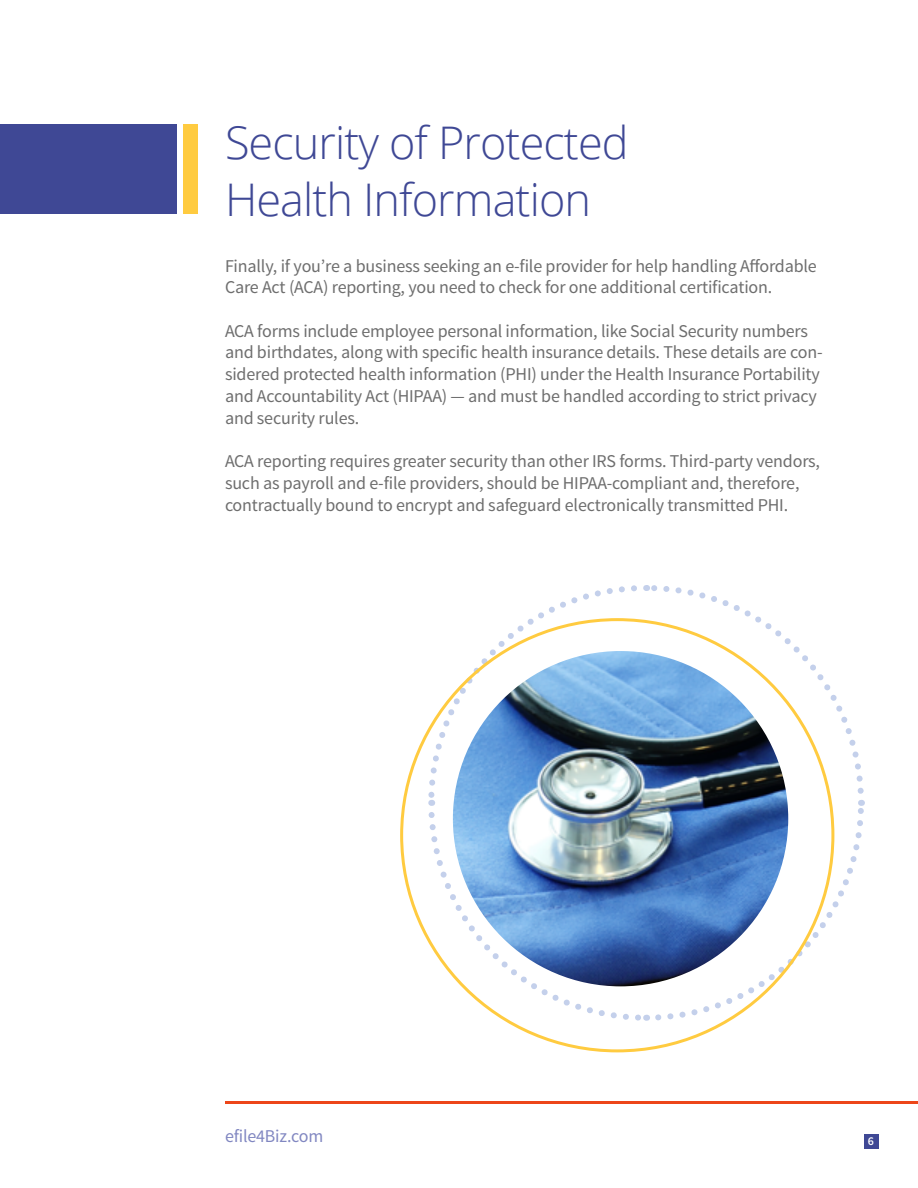
<style>
.page{position:relative;width:918px;height:1188px;background:#fff}
.page>*{position:absolute;margin:0;border:0;box-sizing:border-box;transform-origin:0 0}
.t1{font:300 45px/57px "Open Sans";letter-spacing:-.02em;color:#3f4895}
.t2{font:18px/21.8px "Source Sans Pro";letter-spacing:-.01em;color:#6e6e6e}
.t3{font:18px "Source Sans Pro";letter-spacing:-.01em;color:#8187c1}
.t4{font:600 12px "Source Sans Pro";color:#fff}
</style>
<div class="page">
<div style="left:0;top:124px;width:177px;height:90px;background:#3f4895"></div>
<hr style="left:225px;top:1101px;width:693px;height:3px;background:#ed4619">
<div style="left:183px;top:124px;width:15px;height:90px;background:#ffcb40"></div>
<div style="left:864px;top:1134px;width:15px;height:15px;background:#3f4895"></div>
<svg style="left:652px;top:803px;width:213px;height:221px"></svg>
<svg style="left:646px;top:585px;width:218px;height:212px"></svg>
<svg style="left:425px;top:585px;width:215px;height:218px"></svg>
<svg style="left:425px;top:812px;width:221px;height:212px"></svg>
<img style="left:453px;top:651px;width:335px;height:335px;border-radius:168px">
<h1 class="t1" style="left:225px;top:113px;width:405px">Security of Protected<br>Health Information</h1>
<p class="t2" style="left:225px;top:255px;width:593px">Finally, if you’re a business seeking an e-file provider for help handling Affordable<br>Care Act (ACA) reporting, you need to check for one additional certification.</p>
<p class="t2" style="left:225px;top:320px;width:599px">ACA forms include employee personal information, like Social Security numbers and birthdates, along with specific health insurance details. These details are con&shy;sidered protected health information (PHI) under the Health Insurance Portability and Accountability Act (HIPAA) — and must be handled according to strict privacy and security rules.</p>
<p class="t2" style="left:225px;top:451px;width:597px">ACA reporting requires greater security than other IRS forms. Third-party vendors, such as payroll and e-file providers, should be HIPAA-compliant and, therefore, contractually bound to encrypt and safeguard electronically transmitted PHI.</p>
<p class="t3" style="left:225px;top:1124px;width:100px">efile4Biz.com</p>
<p class="t4" style="left:868px;top:1134px;width:8px">6</p>
</div>
